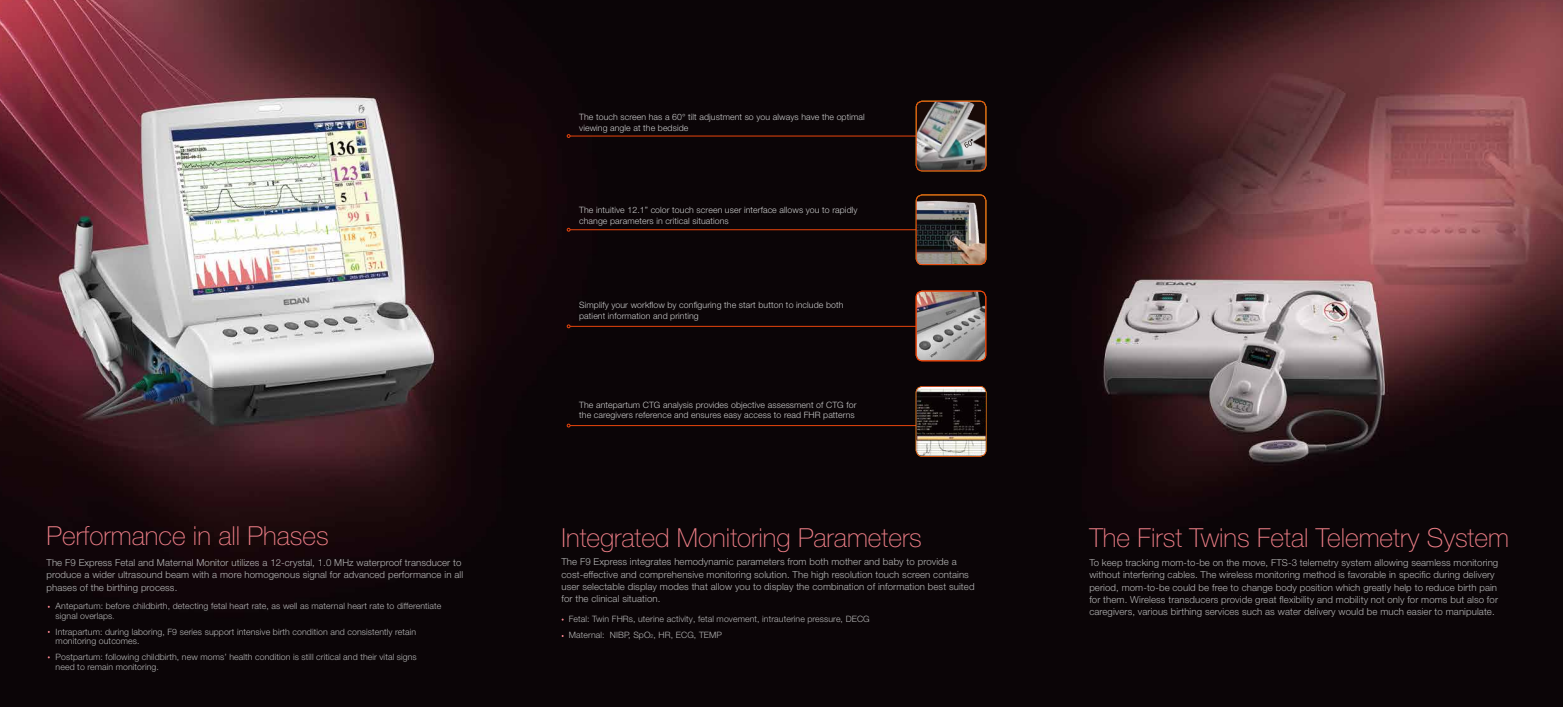
<style>
.page{position:relative;width:1563px;height:707px;background:#fff}
.page>*{position:absolute;margin:0;border:0;box-sizing:border-box;transform-origin:0 0}
.t1{font:100 26.25px "Helvetica Neue LT Pro";color:#ee7e87}
.t2{font:300 9.62px/12.2px "Helvetica Neue LT Pro";letter-spacing:.01em;color:#b5b6b6}
.t3{font:300 8.75px/9.6px "Helvetica Neue LT Pro";letter-spacing:.01em;color:#b5b6b6}
.t4{font:300 8.75px/10.5px "Helvetica Neue LT Pro";letter-spacing:.01em;color:#c9caca}
.s1{font-family:"Adobe Song Std"}
.s2{font-size:5.25px}
</style>
<div class="page">
<img style="left:0;top:0;width:1563px;height:707px">
<hr style="left:570px;top:326px;width:353px;height:1px;background:#e9450c">
<img style="left:916px;top:291px;width:69px;height:70px">
<div style="left:916px;top:291px;width:70px;height:70px;border:1px solid #e9450c;border-radius:6px"></div>
<hr style="left:570px;top:229px;width:353px;height:1px;background:#e9450c">
<img style="left:916px;top:195px;width:70px;height:70px">
<div style="left:916px;top:195px;width:70px;height:70px;border:1px solid #e9450c;border-radius:6px"></div>
<hr style="left:570px;top:136px;width:353px;height:1px;background:#e9450c">
<svg style="left:567px;top:134px;width:3px;height:4px"></svg>
<hr style="left:570px;top:425px;width:353px;height:1px;background:#e9450c">
<div style="left:916px;top:386px;width:70px;height:70px;border:1px solid #e9450c;border-radius:6px"></div>
<img style="left:916px;top:387px;width:69px;height:69px">
<img style="left:916px;top:101px;width:70px;height:70px">
<h1 class="t1" style="left:47px;top:521px;width:284px">Performance in all Phases</h1>
<p class="t2" style="left:47px;top:556px;width:418px">The F9 Express Fetal and Maternal Monitor utilizes a 12-crystal, 1.0 MHz waterproof transducer to produce a wider ultrasound beam with a more homogenous signal for advanced performance in all phases of the birthing process.</p>
<p class="t3" style="left:56px;top:601px;width:387px">Antepartum: before childbirth, detecting fetal heart rate, as well as maternal heart rate to differentiate signal overlaps<span class="s1">.</span></p>
<p class="t3" style="left:56px;top:627px;width:362px">Intrapartum: during laboring, F9 series support intensive birth condition and consistently retain monitoring outcomes.</p>
<p class="t3" style="left:56px;top:652px;width:363px">Postpartum: following childbirth, new moms’ health condition is still critical and their vital signs need to remain monitoring.</p>
<p class="t4" style="left:579px;top:112px;width:287px">The touch screen has a 60° tilt adjustment so you always have the optimal viewing angle at the bedside</p>
<p class="t4" style="left:579px;top:205px;width:280px">The intuitive 12.1” color touch screen user interface allows you to rapidly change parameters in critical situations</p>
<p class="t4" style="left:579px;top:299px;width:266px">Simplify your workflow by configuring the start button to include both patient information and printing</p>
<p class="t4" style="left:579px;top:399px;width:279px">The antepartum CTG analysis provides objective assessment of CTG for the caregivers reference and ensures easy access to read FHR patterns</p>
<h1 class="t1" style="left:561px;top:522px;width:362px">Integrated Monitoring Parameters</h1>
<p class="t2" style="left:561px;top:556px;width:414px">The F9 Express integrates hemodynamic parameters from both mother and baby to provide a cost-effective and comprehensive monitoring solution. The high resolution touch screen contains user selectable display modes that allow you to display the combination of information best suited for the clinical situation.</p>
<p class="t3" style="left:569px;top:611px;width:302px;line-height:15.8px">Fetal: Twin FHRs, uterine activity, fetal movement, intrauterine pressure, DECG<br>Maternal: NIBP, SpO<span class="s2">2</span>, HR, ECG, TEMP</p>
<h1 class="t1" style="left:1089px;top:522px;width:421px">The First Twins Fetal Telemetry System</h1>
<p class="t2" style="left:1089px;top:556px;width:410px">To keep tracking mom-to-be on the move, FTS-3 telemetry system allowing seamless monitoring without interfering cables. The wireless monitoring method is favorable in specific during delivery period, mom-to-be could be free to change body position which greatly help to reduce birth pain for them. Wireless transducers provide great flexibility and mobility not only for moms but also for caregivers, various birthing services such as water delivery would be much easier to manipulate.</p>
</div>
